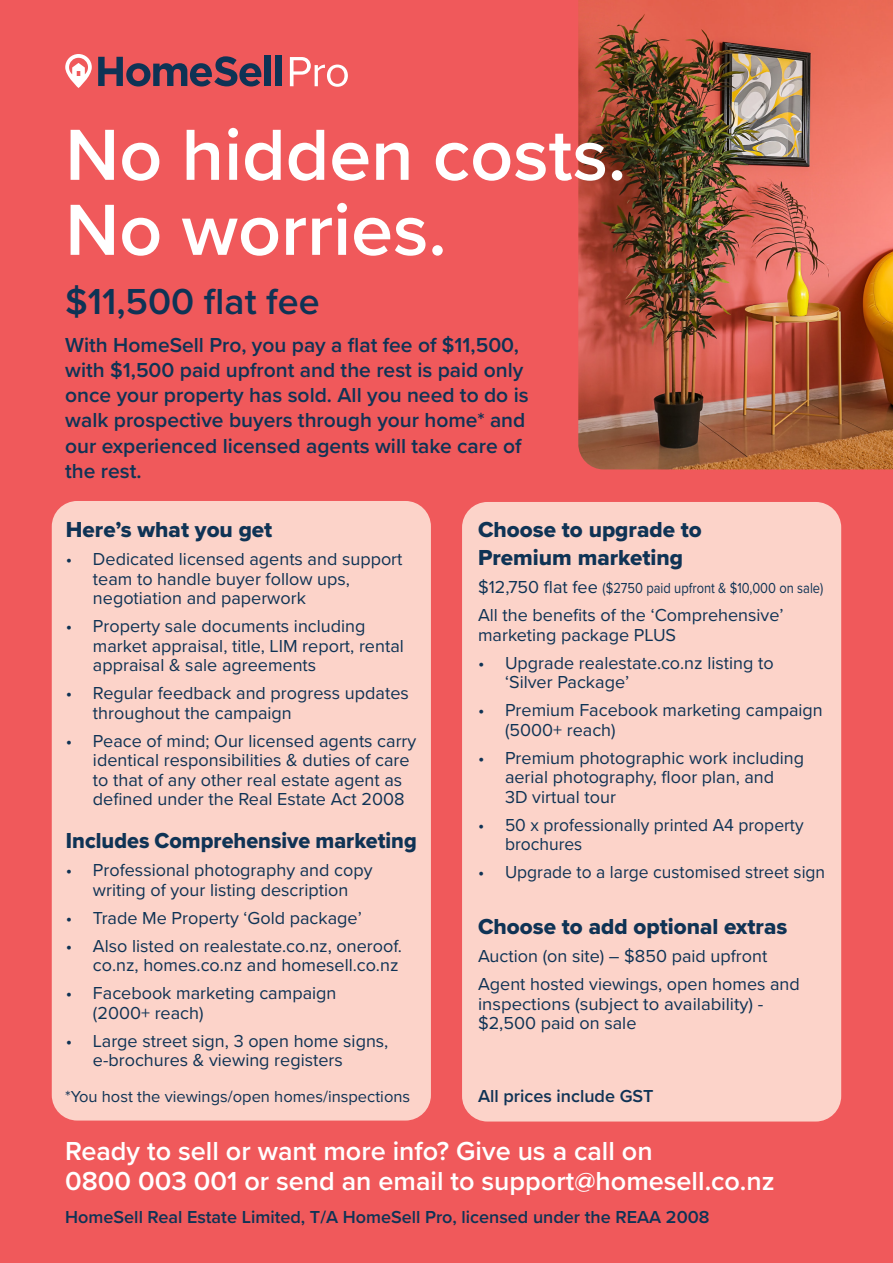
<style>
.page{position:relative;width:893px;height:1263px;background:#f0595b}
.page>*{position:absolute;margin:0;border:0;box-sizing:border-box;transform-origin:0 0}
.t1{font:600 75px/75px "Proxima Nova";color:#fff}
.t2{font:600 37.5px "Proxima Nova";color:#0f3355}
.t3{font:600 27px "Proxima Nova";color:#fff}
.t4{font:22.5px "Proxima Nova Extrabld";color:#0f3355}
.t5{font:22.5px "Proxima Nova Extrabld";color:#0f3355;scale:.96 1}
.t6{font:600 21px/25.2px "Proxima Nova";color:#0f3355}
.t7{font:18px/19.5px "Proxima Nova";color:#0f3355}
.t8{font:600 18px "Proxima Nova";color:#0f3355}
.t9{font:16.5px "Proxima Nova";color:#0f3355}
.t10{font:15px "Proxima Nova";color:#0f3355;scale:.86 1}
.s1{font-size:18px}
</style>
<div class="page">
<img style="left:578px;top:0;width:315px;height:469px">
<svg style="left:98px;top:56px;width:163px;height:30px"></svg>
<div style="left:264px;top:56px;width:7px;height:30px;background:#0f3355"></div>
<div style="left:275px;top:56px;width:7px;height:30px;background:#0f3355"></div>
<svg style="left:65px;top:54px;width:27px;height:34px"></svg>
<svg style="left:290px;top:57px;width:58px;height:30px"></svg>
<div style="left:52px;top:501px;width:379px;height:619px;background:#fcd3c9;border-radius:26px"></div>
<div style="left:462px;top:502px;width:379px;height:619px;background:#fcd3c9;border-radius:26px"></div>
<p class="t1" style="left:65px;top:115px;width:563px">No hidden costs.<br>No worries.</p>
<p class="t2" style="left:65px;top:273px;width:256px">$11,500 flat fee</p>
<p class="t6" style="left:65px;top:332px;width:465px">With HomeSell Pro, you pay a flat fee of $11,500, with $1,500 paid upfront and the rest is paid only once your property has sold. All you need to do is walk prospective buyers through your home* and our experienced licensed agents will take care of the rest.</p>
<p class="t4" style="left:66px;top:513px;width:208px">Here’s what you get</p>
<p class="t7" style="left:93px;top:549px;width:311px;text-indent:-27px">• Dedicated licensed agents and support team to handle buyer follow ups, negotiation and paperwork</p>
<p class="t7" style="left:93px;top:616px;width:312px;text-indent:-27px">• Property sale documents including market appraisal, title, LIM report, rental appraisal &amp; sale agreements</p>
<p class="t7" style="left:93px;top:683px;width:317px;text-indent:-27px">• Regular feedback and progress updates throughout the campaign</p>
<p class="t7" style="left:93px;top:730px;width:325px;text-indent:-27px">• Peace of mind; Our licensed agents carry identical responsibilities &amp; duties of care to that of any other real estate agent as defined under the Real Estate Act 2008</p>
<p class="t5" style="left:66px;top:824px;width:367px">Includes Comprehensive marketing</p>
<p class="t7" style="left:66px;top:860px;width:308px;text-align:center">• Professional photography and copy writing of your listing description</p>
<p class="t7" style="left:66px;top:907px;width:297px">• Trade Me Property ‘Gold package’</p>
<p class="t7" style="left:66px;top:935px;width:337px;text-align:right">• Also listed on realestate.co.nz, oneroof. co.nz, homes.co.nz and homesell.co.nz</p>
<p class="t7" style="left:93px;top:983px;width:245px;text-indent:-27px">• Facebook marketing campaign (2000+ reach)</p>
<p class="t7" style="left:93px;top:1030px;width:297px;text-indent:-27px">• Large street sign, 3 open home signs, e-brochures &amp; viewing registers</p>
<p class="t4" style="left:478px;top:513px;width:225px">Choose to upgrade to</p>
<p class="t4" style="left:478px;top:541px;width:207px">Premium marketing</p>
<p class="t10" style="left:478px;top:577px;width:403px"><span class="s1">$12,750 flat fee</span> ($2750 paid upfront &amp; $10,000 on sale)</p>
<p class="t7" style="left:478px;top:605px;width:307px">All the benefits of the ‘Comprehensive’ marketing package PLUS</p>
<p class="t7" style="left:505px;top:652px;width:270px;text-indent:-27px">• Upgrade realestate.co.nz listing to ‘Silver Package’</p>
<p class="t7" style="left:505px;top:700px;width:319px;text-indent:-27px">• Premium Facebook marketing campaign (5000+ reach)</p>
<p class="t7" style="left:505px;top:747px;width:300px;text-indent:-27px">• Premium photographic work including aerial photography, floor plan, and<br>3D virtual tour</p>
<p class="t7" style="left:505px;top:814px;width:300px;text-indent:-27px">• 50 x professionally printed A4 property brochures</p>
<p class="t7" style="left:478px;top:862px;width:349px">• Upgrade to a large customised street sign</p>
<p class="t4" style="left:478px;top:910px;width:311px">Choose to add optional extras</p>
<p class="t7" style="left:478px;top:946px;width:291px">Auction (on site) – $850 paid upfront</p>
<p class="t7" style="left:478px;top:974px;width:323px">Agent hosted viewings, open homes and inspections (subject to availability) - $2,500 paid on sale</p>
<p class="t9" style="left:65px;top:1084px;width:346px">*You host the viewings/open homes/inspections</p>
<p class="t8" style="left:478px;top:1083px;width:177px">All prices include GST</p>
<p class="t3" style="left:65px;top:1131px;width:589px">Ready to sell or want more info? Give us a call on</p>
<p class="t3" style="left:65px;top:1161px;width:711px">0800 003 001 or send an email to support@homesell.co.nz</p>
<p class="t8" style="left:65px;top:1204px;width:646px">HomeSell Real Estate Limited, T/A HomeSell Pro, licensed under the REAA 2008</p>
</div>
